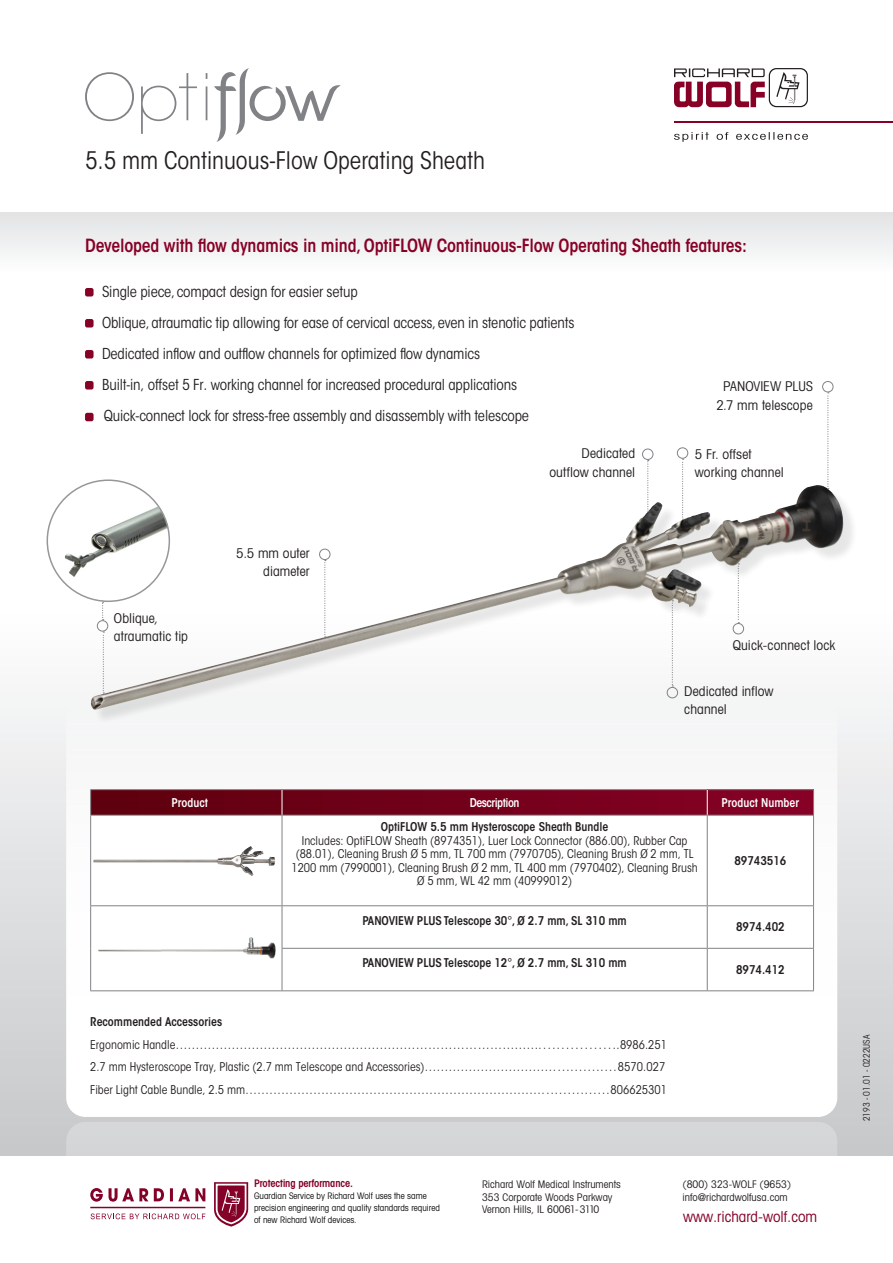
<style>
.page{position:relative;width:893px;height:1263px;background:#fff}
.page>*{position:absolute;margin:0;border:0;box-sizing:border-box;transform-origin:0 0}
.Title_Head{font:condensed 24px "ITC Avant Garde Std";color:#231f20}
.Wolf_Grundtext_10_1{font:600 condensed 18px "ITC Avant Garde Std";letter-spacing:-.01em;color:#870126}
.Wolf_Grundtext_10_1-2{font:condensed 15px "ITC Avant Garde Std";letter-spacing:-.01em;color:#231f20}
.t1{font:condensed 15px "Avant Garde";color:#840128}
.Wolf_Subhead_Grundt{font:condensed 13.5px/18px "Avant Garde";letter-spacing:.01em;color:#231f20}
.Wolf_Grundtext_10_1-3{font:condensed 12px/13.5px "ITC Avant Garde Std";color:#231f20;text-align:center}
.Wolf_Grundtext_10_1-4{font:600 condensed 12px "ITC Avant Garde Std";color:#231f20}
.t2{font:600 condensed 12px "ITC Avant Garde Std";color:#fff}
.t3{font:600 condensed 12px "ITC Avant Garde Std";letter-spacing:-.04em;color:#fff}
.t4{font:condensed 10.5px "Avant Garde";color:#231f20}
.t5{font:600 condensed 10.5px "Avant Garde";letter-spacing:-.01em;color:#840128}
.t6{font:condensed 9px "Avant Garde";color:#0f0e0e}
.t7{font:condensed 9px "ITC Avant Garde Std";color:#231f20}
</style>
<div class="page">
<div style="left:0;top:612px;width:893px;height:544px;background:linear-gradient(to bottom,#fdfefe,#c6c7c9)"></div>
<div style="left:0;top:213px;width:893px;height:59px;background:linear-gradient(to right,#f0f0f1,#f0f0f1)"></div>
<svg style="left:674px;top:132px;width:134px;height:10px"></svg>
<svg style="left:674px;top:68px;width:134px;height:39px"></svg>
<hr style="left:674px;top:121px;width:219px;height:2px;background:#870126">
<div style="left:66px;top:702px;width:771px;height:415px;background:#fff;border-radius:19px"></div>
<svg style="left:66px;top:1122px;width:771px;height:56px;fill:#d6d7d8"></svg>
<div style="left:707px;top:790px;width:106px;height:25px;background:#840124"></div>
<svg style="left:91px;top:816px;width:722px;height:174px"></svg>
<hr style="left:90px;top:789px;width:192px;height:1px;background:#808285">
<hr style="left:282px;top:789px;width:425px;height:1px;background:#808285">
<hr style="left:90px;top:815px;width:192px;height:1px;background:#808285">
<hr style="left:90px;top:815px;width:1px;height:90px;background:#808285">
<hr style="left:282px;top:815px;width:425px;height:1px;background:#808285">
<hr style="left:282px;top:815px;width:1px;height:90px;background:#808285">
<hr style="left:90px;top:905px;width:192px;height:1px;background:#808285">
<hr style="left:90px;top:906px;width:1px;height:42px;background:#808285">
<hr style="left:282px;top:905px;width:425px;height:1px;background:#808285">
<hr style="left:282px;top:906px;width:1px;height:42px;background:#808285">
<hr style="left:90px;top:948px;width:1px;height:42px;background:#808285">
<hr style="left:282px;top:948px;width:425px;height:1px;background:#808285">
<hr style="left:282px;top:949px;width:1px;height:41px;background:#808285">
<hr style="left:90px;top:990px;width:192px;height:1px;background:#808285">
<hr style="left:282px;top:990px;width:425px;height:1px;background:#808285">
<hr style="left:707px;top:789px;width:107px;height:1px;background:#808285">
<svg style="left:813px;top:790px;width:1px;height:25px"></svg>
<hr style="left:707px;top:815px;width:107px;height:1px;background:#808285">
<hr style="left:707px;top:815px;width:1px;height:90px;background:#808285">
<hr style="left:813px;top:815px;width:1px;height:90px;background:#808285">
<hr style="left:707px;top:905px;width:107px;height:1px;background:#808285">
<hr style="left:707px;top:906px;width:1px;height:42px;background:#808285">
<hr style="left:813px;top:906px;width:1px;height:42px;background:#808285">
<hr style="left:707px;top:948px;width:107px;height:1px;background:#808285">
<hr style="left:707px;top:949px;width:1px;height:41px;background:#808285">
<hr style="left:813px;top:949px;width:1px;height:41px;background:#808285">
<hr style="left:707px;top:990px;width:107px;height:1px;background:#808285">
<svg style="left:90px;top:790px;width:618px;height:25px;background:#70031b"></svg>
<img style="left:96px;top:935px;width:181px;height:26px">
<svg style="left:85px;top:72px;width:122px;height:62px"></svg>
<svg style="left:214px;top:68px;width:127px;height:74px"></svg>
<div style="left:85px;top:288px;width:9px;height:8px;background:#870126;border-radius:2px"></div>
<div style="left:85px;top:319px;width:9px;height:8px;background:#870126;border-radius:2px"></div>
<div style="left:85px;top:350px;width:9px;height:8px;background:#870126;border-radius:2px"></div>
<div style="left:85px;top:381px;width:9px;height:8px;background:#870126;border-radius:2px"></div>
<div style="left:85px;top:413px;width:9px;height:8px;background:#870126;border-radius:2px"></div>
<div style="left:94px;top:488px;width:764px;height:237px;background:#231f20;opacity:.11"></div>
<img style="left:90px;top:485px;width:726px;height:225px">
<svg style="left:324px;top:560px;width:2px;height:77px"></svg>
<div style="left:319px;top:549px;width:11px;height:11px;border:1px solid #808285;border-radius:50%"></div>
<svg style="left:672px;top:600px;width:1px;height:86px"></svg>
<div style="left:667px;top:687px;width:11px;height:11px;border:1px solid #808285;border-radius:50%"></div>
<svg style="left:647px;top:460px;width:2px;height:52px"></svg>
<div style="left:642px;top:449px;width:11px;height:11px;border:1px solid #808285;border-radius:50%"></div>
<svg style="left:682px;top:459px;width:2px;height:61px"></svg>
<div style="left:677px;top:447px;width:11px;height:12px;border:1px solid #808285;border-radius:50%"></div>
<svg style="left:738px;top:563px;width:1px;height:60px"></svg>
<div style="left:733px;top:623px;width:11px;height:11px;border:1px solid #808285;border-radius:50%"></div>
<svg style="left:827px;top:392px;width:2px;height:97px"></svg>
<div style="left:822px;top:381px;width:11px;height:11px;border:1px solid #808285;border-radius:50%"></div>
<svg style="left:103px;top:631px;width:1px;height:62px"></svg>
<div style="left:97px;top:620px;width:11px;height:11px;border:1px solid #808285;border-radius:50%"></div>
<svg style="left:102px;top:602px;width:2px;height:18px"></svg>
<img style="left:57px;top:486px;width:112px;height:102px">
<div style="left:47px;top:479px;width:123px;height:123px;border:2px solid #969799;border-radius:50%"></div>
<img style="left:93px;top:846px;width:182px;height:30px">
<svg style="left:91px;top:1213px;width:114px;height:6px"></svg>
<svg style="left:214px;top:1182px;width:35px;height:44px"></svg>
<svg style="left:90px;top:1188px;width:115px;height:14px"></svg>
<hr style="left:90px;top:1207px;width:115px;height:1px;background:#840128">
<p class="Title_Head" style="left:85px;top:146px;width:402px">5.5 mm Continuous-Flow Operating Sheath</p>
<p class="Wolf_Grundtext_10_1" style="left:85px;top:234px;width:663px">Developed with flow dynamics in mind, OptiFLOW Continuous-Flow Operating Sheath features:</p>
<p class="Wolf_Grundtext_10_1-2" style="left:102px;top:283px;width:257px">Single piece, compact design for easier setup</p>
<p class="Wolf_Grundtext_10_1-2" style="left:102px;top:314px;width:474px">Oblique, atraumatic tip allowing for ease of cervical access, even in stenotic patients</p>
<p class="Wolf_Grundtext_10_1-2" style="left:102px;top:345px;width:380px">Dedicated inflow and outflow channels for optimized flow dynamics</p>
<p class="Wolf_Grundtext_10_1-2" style="left:102px;top:376px;width:417px">Built-in, offset 5 Fr. working channel for increased procedural applications</p>
<p class="Wolf_Grundtext_10_1-2" style="left:104px;top:407px;width:427px">Quick-connect lock for stress-free assembly and disassembly with telescope</p>
<p class="Wolf_Subhead_Grundt" style="left:114px;top:609px;width:76px">Oblique, atraumatic tip</p>
<p class="Wolf_Subhead_Grundt" style="left:236px;top:544px;width:75px;text-align:right">5.5 mm outer diameter</p>
<p class="Wolf_Subhead_Grundt" style="left:582px;top:444px;width:55px">Dedicated</p>
<p class="Wolf_Subhead_Grundt" style="left:549px;top:463px;width:87px">outflow channel</p>
<p class="Wolf_Subhead_Grundt" style="left:723px;top:376px;width:91px">PANOVIEW PLUS</p>
<p class="Wolf_Subhead_Grundt" style="left:716px;top:395px;width:98px">2.7 mm telescope</p>
<p class="Wolf_Subhead_Grundt" style="left:695px;top:444px;width:90px">5 Fr. offset working channel</p>
<p class="Wolf_Subhead_Grundt" style="left:733px;top:636px;width:104px">Quick-connect lock</p>
<p class="Wolf_Subhead_Grundt" style="left:684px;top:682px;width:91px">Dedicated inflow channel</p>
<p class="t2" style="left:172px;top:795px;width:38px">Product</p>
<p class="t3" style="left:470px;top:795px;width:51px">Description</p>
<p class="t2" style="left:722px;top:795px;width:79px">Product Number</p>
<p class="Wolf_Grundtext_10_1-4" style="left:381px;top:819px;width:229px">OptiFLOW 5.5 mm Hysteroscope Sheath Bundle</p>
<p class="Wolf_Grundtext_10_1-3" style="left:291px;top:834px;width:408px">Includes: OptiFLOW Sheath (8974351), Luer Lock Connector (886.00), Rubber Cap (88.01), Cleaning Brush Ø 5 mm, TL 700 mm (7970705), Cleaning Brush Ø 2 mm, TL 1200 mm (7990001), Cleaning Brush Ø 2 mm, TL 400 mm (7970402), Cleaning Brush Ø 5 mm, WL 42 mm (40999012)</p>
<p class="Wolf_Grundtext_10_1-4" style="left:734px;top:853px;width:54px">89743516</p>
<p class="Wolf_Grundtext_10_1-4" style="left:362px;top:913px;width:266px">PANOVIEW PLUS Telescope 30°, Ø 2.7 mm, SL 310 mm</p>
<p class="Wolf_Grundtext_10_1-4" style="left:362px;top:955px;width:266px">PANOVIEW PLUS Telescope 12°, Ø 2.7 mm, SL 310 mm</p>
<p class="Wolf_Grundtext_10_1-4" style="left:90px;top:1014px;width:133px">Recommended Accessories</p>
<p class="Wolf_Grundtext_10_1-3" style="left:90px;top:1038px;width:578px">Ergonomic Handle………………………………………………………………………………................ ..8986.251</p>
<p class="Wolf_Grundtext_10_1-3" style="left:90px;top:1060px;width:577px">2.7 mm Hysteroscope Tray, Plastic (2.7 mm Telescope and Accessories)……………………………..............8570.027</p>
<p class="Wolf_Grundtext_10_1-3" style="left:90px;top:1083px;width:578px">Fiber Light Cable Bundle, 2.5 mm…………………………………………………………………...............806625301</p>
<p class="Wolf_Grundtext_10_1-4" style="left:736px;top:920px;width:50px">8974.402</p>
<p class="Wolf_Grundtext_10_1-4" style="left:736px;top:962px;width:50px">8974.412</p>
<p class="t5" style="left:254px;top:1177px;width:101px">Protecting performance.</p>
<p class="t6" style="left:254px;top:1190px;width:174px">Guardian Service by Richard Wolf uses the same</p>
<p class="t6" style="left:254px;top:1202px;width:187px">precision engineering and quality standards required</p>
<p class="t6" style="left:254px;top:1214px;width:104px">of new Richard Wolf devices.</p>
<p class="t1" style="left:683px;top:1207px;width:136px">www.richard-wolf.com</p>
<p class="t4" style="left:683px;top:1178px;width:110px">(800) 323-WOLF (9653)</p>
<p class="t4" style="left:683px;top:1190px;width:107px">info@richardwolfusa.com</p>
<p class="t4" style="left:482px;top:1178px;width:140px">Richard Wolf Medical Instruments</p>
<p class="t4" style="left:482px;top:1190px;width:132px">353 Corporate Woods Parkway</p>
<p class="t4" style="left:482px;top:1203px;width:119px">Vernon Hills, IL 60061-3110</p>
<p class="t7" style="left:861px;top:1121px;width:88px;rotate:-90deg">2193 - 01.01 - 0222USA</p>
</div>
